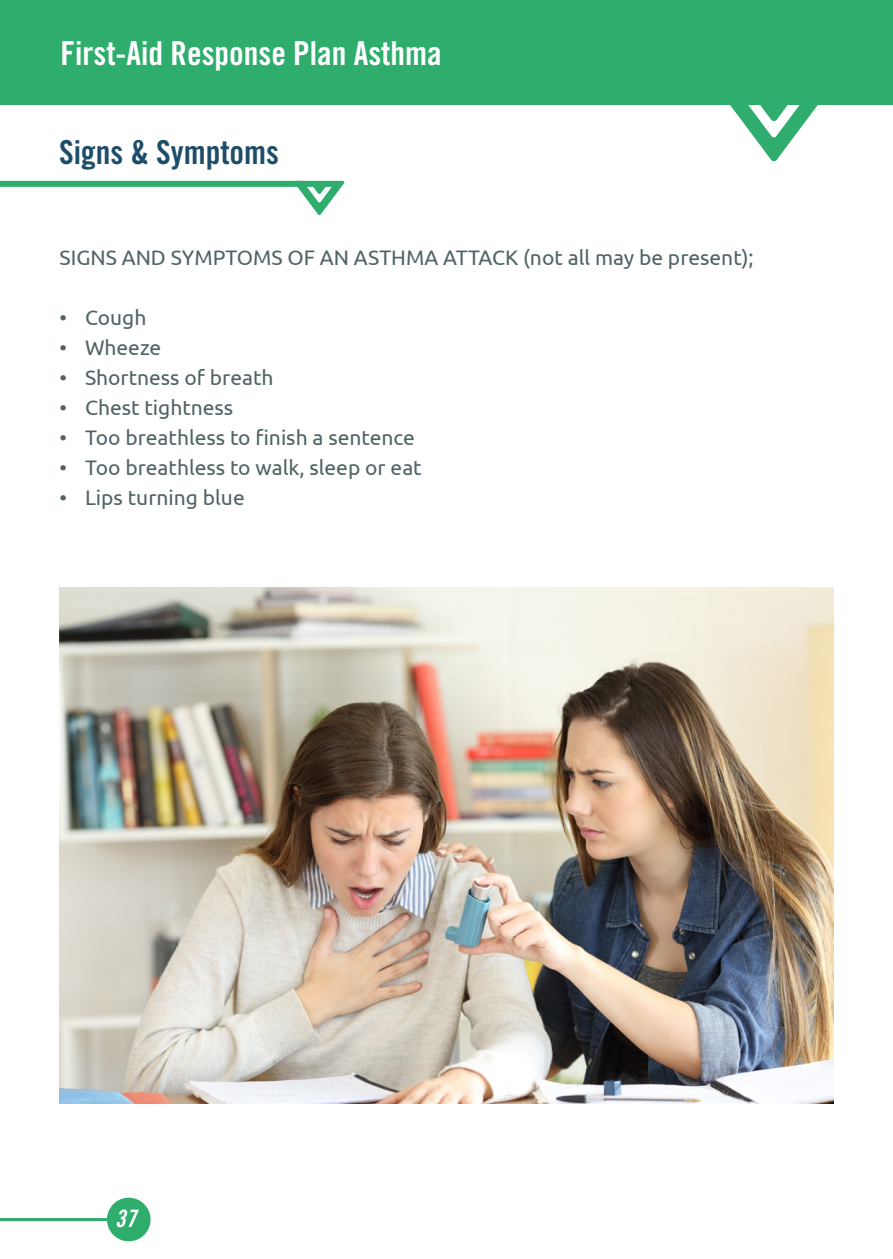
<style>
.page{position:relative;width:893px;height:1259px;background:#fff}
.page>*{position:absolute;margin:0;border:0;box-sizing:border-box;transform-origin:0 0}
.t1{font:33px "Trade Gothic Bold Cond Twenty";color:#fff}
.t2{font:33px "Trade Gothic Bold Cond Twenty";color:#1d4d68}
.t3{font:24px "Trade Gothic Bold Cond Twenty Obl";color:#fff}
.body-new{font:21px "Ubuntu";color:#516366}
</style>
<div class="page">
<div style="left:0;top:0;width:893px;height:104px;background:#2ead6d"></div>
<svg style="left:726px;top:104px;width:95px;height:58px"></svg>
<hr style="left:0;top:1218px;width:129px;height:3px;background:#2ead6d">
<div style="left:107px;top:1197px;width:44px;height:44px;background:#2ead6d;border-radius:50%"></div>
<div style="left:0;top:181px;width:339px;height:6px;background:#2ead6d"></div>
<svg style="left:294px;top:181px;width:50px;height:34px"></svg>
<img style="left:60px;top:588px;width:773px;height:516px">
<p class="t1" style="left:61px;top:33px;width:383px">First-Aid Response Plan Asthma</p>
<p class="t2" style="left:59px;top:132px;width:221px">Signs &amp; Symptoms</p>
<p class="body-new" style="left:60px;top:245px;width:696px">SIGNS AND SYMPTOMS OF AN ASTHMA ATTACK (not all may be present);</p>
<p class="body-new" style="left:60px;top:305px;width:88px">• Cough</p>
<p class="body-new" style="left:60px;top:335px;width:103px">• Wheeze</p>
<p class="body-new" style="left:60px;top:365px;width:215px">• Shortness of breath</p>
<p class="body-new" style="left:60px;top:395px;width:175px">• Chest tightness</p>
<p class="body-new" style="left:60px;top:425px;width:357px">• Too breathless to finish a sentence</p>
<p class="body-new" style="left:60px;top:455px;width:364px">• Too breathless to walk, sleep or eat</p>
<p class="body-new" style="left:60px;top:485px;width:187px">• Lips turning blue</p>
<p class="t3" style="left:115px;top:1204px;width:23px">37</p>
</div>
